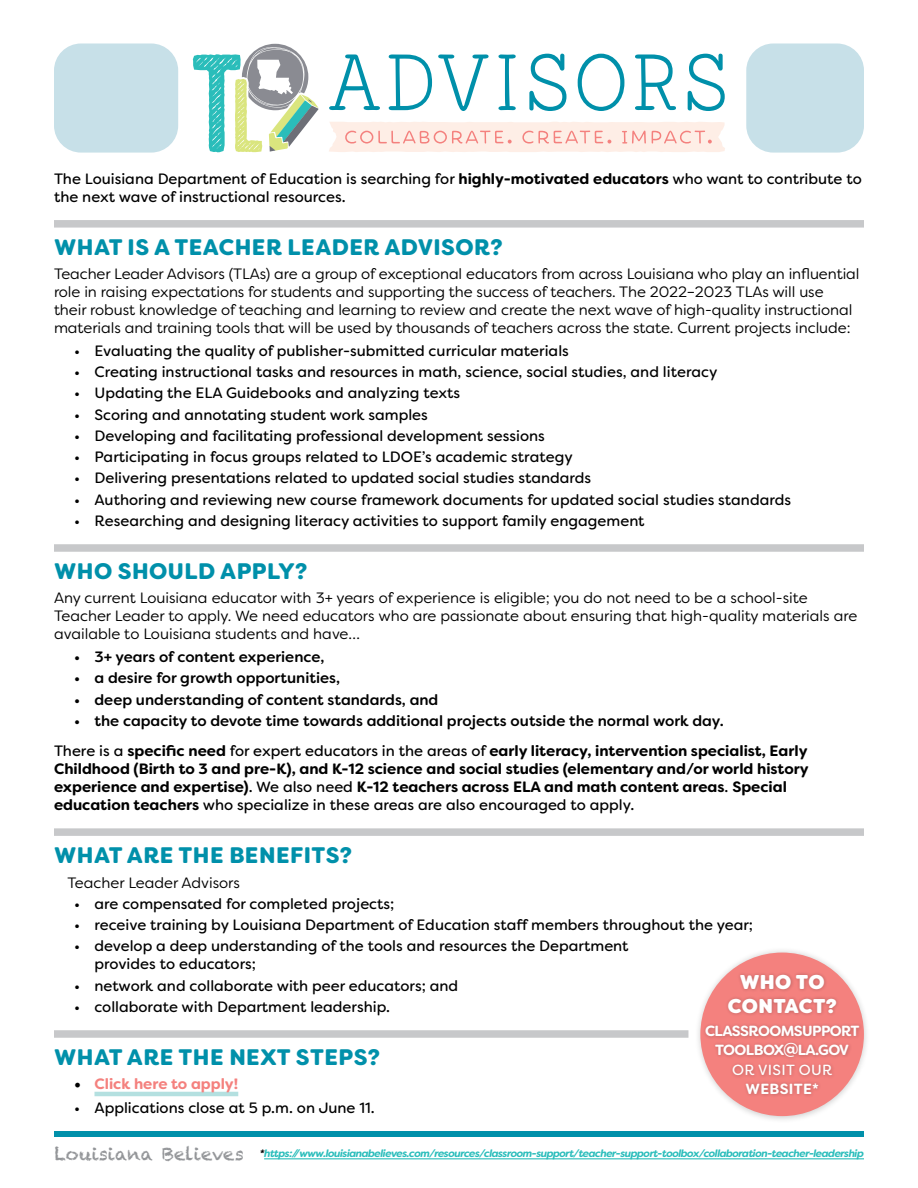
<style>
.page{position:relative;width:918px;height:1188px;background:#fff}
.page>*{position:absolute;margin:0;border:0;box-sizing:border-box;transform-origin:0 0}
.t1{font:900 22.5px "Filson Soft";letter-spacing:.02em;color:#0090aa}
.t2{font:800 20.1px/24px "Filson Soft";letter-spacing:.02em;color:#fff;text-align:center}
.t3{font:18px "Chalkduster";color:#939598}
.t4{font:15px/18px "Filson Soft";color:#000}
.t5{font:15px/18px "Filson Soft";letter-spacing:-.005em;color:#000}
.t6{font:700 15px/18px "Filson Soft";color:#000}
.t7{font:500 15px "Filson Soft";color:#000}
.t8{font:700 15px "Filson Soft";color:#f4817e}
.t9{font:700 14.7px/20.1px "Filson Soft";letter-spacing:-.04em;color:#fff;text-align:center}
.t10{font:700 14.7px "Filson Soft";letter-spacing:.02em;color:#fff}
.t11{font:italic 700 10.5px "Filson Soft";letter-spacing:-.05em;color:#2abdbb}
.s1{font-weight:700}
.s2{font-weight:400}
.s3{font-family:"Minion Pro";font-weight:400;font-size:18px;color:#000}
.s4{color:#000}
</style>
<div class="page">
<div style="left:54px;top:220px;width:810px;height:8px;background:#c7c8ca"></div>
<div style="left:54px;top:544px;width:810px;height:8px;background:#c7c8ca"></div>
<div style="left:54px;top:828px;width:810px;height:8px;background:#c7c8ca"></div>
<div style="left:54px;top:1030px;width:634px;height:8px;background:#c7c8ca"></div>
<hr style="left:94px;top:1092px;width:144px;height:4px;background:#b4e0e0">
<svg style="left:193px;top:44px;width:126px;height:108px"></svg>
<svg style="left:329px;top:54px;width:51px;height:56px"></svg>
<svg style="left:389px;top:54px;width:43px;height:56px"></svg>
<svg style="left:438px;top:54px;width:51px;height:57px"></svg>
<svg style="left:498px;top:54px;width:18px;height:56px"></svg>
<svg style="left:529px;top:54px;width:37px;height:57px"></svg>
<svg style="left:578px;top:54px;width:46px;height:57px"></svg>
<svg style="left:635px;top:54px;width:41px;height:56px"></svg>
<svg style="left:688px;top:54px;width:37px;height:57px"></svg>
<svg style="left:329px;top:122px;width:396px;height:30px;background:#fde4dd"></svg>
<div style="left:54px;top:1131px;width:810px;height:6px;background:#0090aa"></div>
<div style="left:746px;top:44px;width:118px;height:109px;background:#c7e0e8;border-radius:27px"></div>
<div style="left:54px;top:44px;width:124px;height:109px;background:#c7e0e8;border-radius:27px"></div>
<hr style="left:264px;top:1158px;width:600px;height:1px;background:#2abdbb">
<div style="left:694px;top:946px;width:177px;height:177px;background:#000;opacity:.2"></div>
<div style="left:700px;top:953px;width:164px;height:163px;background:#f4817e;border-radius:50%"></div>
<div style="left:702px;top:971px;width:161px;height:127px;background:#000;opacity:.25"></div>
<p class="t4" style="left:54px;top:169px;width:809px">The Louisiana Department of Education is searching for <span class="s1">highly-motivated educators</span> who want to contribute to the next wave of instructional resources.</p>
<p class="t1" style="left:54px;top:232px;width:450px">WHAT IS A TEACHER LEADER ADVISOR?</p>
<p class="t5" style="left:54px;top:265px;width:807px">Teacher Leader Advisors (TLAs) are a group of exceptional educators from across Louisiana who play an influential role in raising expectations for students and supporting the success of teachers. The 2022–2023 TLAs will use their robust knowledge of teaching and learning to review and create the next wave of high-quality instructional materials and training tools that will be used by thousands of teachers across the state. Current projects include:</p>
<p class="t4" style="left:74px;top:342px;width:496px">• Evaluating the quality of publisher-submitted curricular materials</p>
<p class="t4" style="left:74px;top:363px;width:645px">• Creating instructional tasks and resources in math, science, social studies, and literacy</p>
<p class="t4" style="left:74px;top:384px;width:387px">• Updating the ELA Guidebooks and analyzing texts</p>
<p class="t4" style="left:74px;top:405px;width:355px">• Scoring and annotating student work samples</p>
<p class="t4" style="left:74px;top:427px;width:472px">• Developing and facilitating professional development sessions</p>
<p class="t4" style="left:74px;top:448px;width:500px">• Participating in focus groups related to LDOE’s academic strategy</p>
<p class="t4" style="left:74px;top:469px;width:519px">• Delivering presentations related to updated social studies standards</p>
<p class="t4" style="left:74px;top:490px;width:718px">• Authoring and reviewing new course framework documents for updated social studies standards</p>
<p class="t4" style="left:74px;top:512px;width:572px">• Researching and designing literacy activities to support family engagement</p>
<p class="t1" style="left:54px;top:556px;width:255px">WHO SHOULD APPLY?</p>
<p class="t5" style="left:54px;top:589px;width:805px">Any current Louisiana educator with 3+ years of experience is eligible; you do not need to be a school-site<br>Teacher Leader to apply. We need educators who are passionate about ensuring that high-quality materials are available to Louisiana students and have…</p>
<p class="t7" style="left:74px;top:647px;width:252px">• 3+ years of content experience,</p>
<p class="t7" style="left:74px;top:668px;width:267px">• a desire for growth opportunities,</p>
<p class="t7" style="left:74px;top:690px;width:366px">• deep understanding of content standards, and</p>
<p class="t7" style="left:74px;top:711px;width:651px">• the capacity to devote time towards additional projects outside the normal work day.</p>
<p class="t6" style="left:54px;top:742px;width:756px"><span class="s2">There is a</span> specific need <span class="s2">for expert educators in the areas of</span> early literacy, intervention specialist, Early Childhood (Birth to 3 and pre-K), and K-12 science and social studies (elementary and/or world history experience and expertise)<span class="s2">. We also need</span> K-12 teachers across ELA and math content areas<span class="s2">.</span> Special education teachers <span class="s2">who specialize in these areas are also encouraged to apply.</span></p>
<p class="t1" style="left:54px;top:840px;width:299px">WHAT ARE THE BENEFITS?</p>
<p class="t5" style="left:68px;top:873px;width:174px">Teacher Leader Advisors</p>
<p class="t4" style="left:74px;top:895px;width:322px">• are compensated for completed projects;</p>
<p class="t4" style="left:74px;top:916px;width:680px">• receive training by Louisiana Department of Education staff members throughout the year;</p>
<p class="t4" style="left:94px;top:937px;width:536px;text-indent:-20px">• develop a deep understanding of the tools and resources the Department provides to educators;</p>
<p class="t4" style="left:74px;top:976px;width:386px">• network and collaborate with peer educators; and</p>
<p class="t4" style="left:74px;top:998px;width:317px">• collaborate with Department leadership.</p>
<p class="t1" style="left:54px;top:1042px;width:327px">WHAT ARE THE NEXT STEPS?</p>
<p class="t8" style="left:74px;top:1075px;width:166px"><span class="s3">•</span> Click here to apply!</p>
<p class="t4" style="left:74px;top:1099px;width:302px">• Applications close at 5 p.m. on June 11.</p>
<p class="t3" style="left:54px;top:1143px;width:191px">Louisiana Believes</p>
<p class="t11" style="left:260px;top:1146px;width:606px"><span class="s4">*</span>https://www.louisianabelieves.com/resources/classroom-support/teacher-support-toolbox/collaboration-teacher-leadership</p>
<p class="t2" style="left:728px;top:970px;width:110px">WHO TO<br>CONTACT?</p>
<p class="t9" style="left:705px;top:1021px;width:156px">CLASSROOMSUPPORT</p>
<p class="t9" style="left:715px;top:1040px;width:135px">TOOLBOX@LA.GOV<br><span class="s2">OR VISIT OUR</span></p>
<p class="t10" style="left:746px;top:1079px;width:75px">WEBSITE*</p>
</div>
